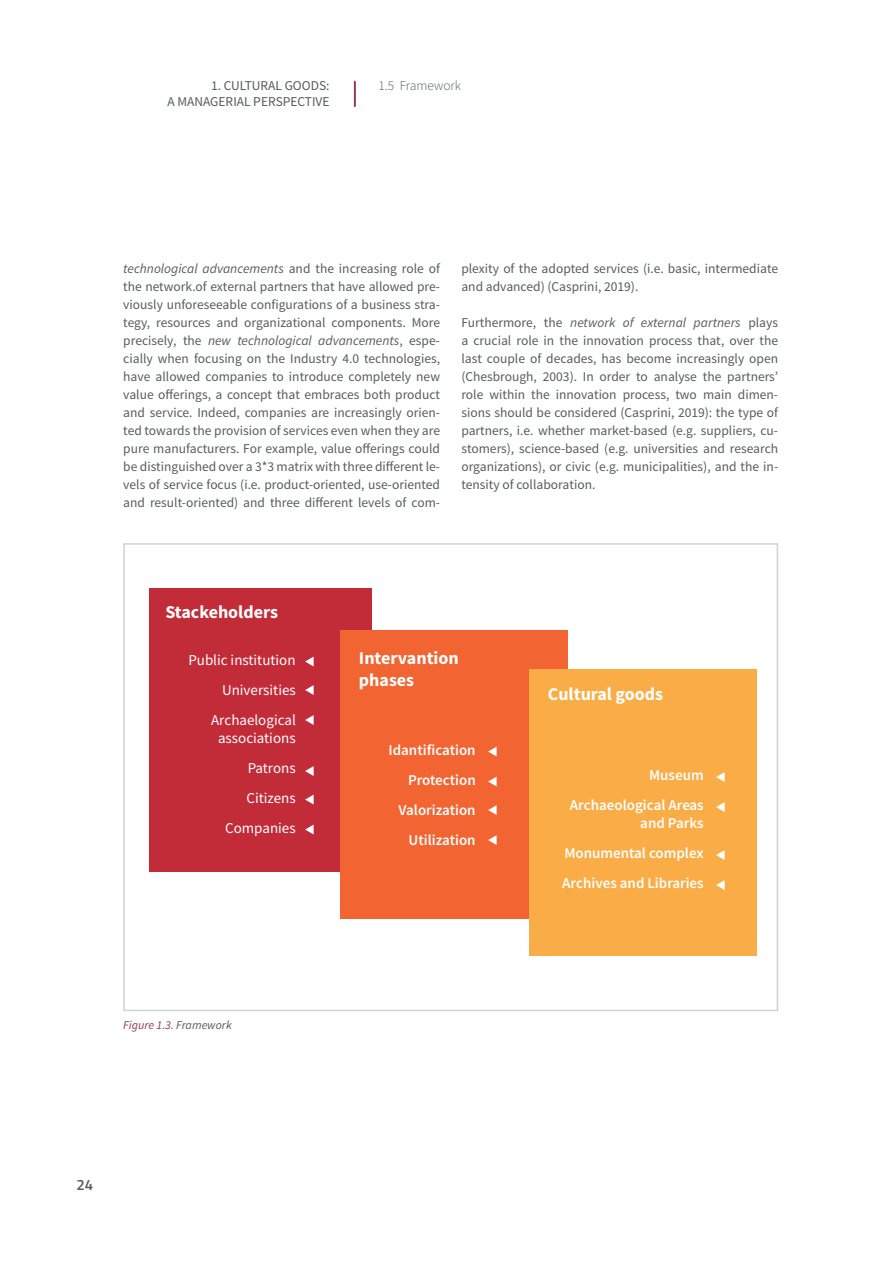
<style>
.page{position:relative;width:893px;height:1263px;background:#fff}
.page>*{position:absolute;margin:0;border:0;box-sizing:border-box;transform-origin:0 0}
.t1{font:700 18px/21.6px "Source Sans Pro";color:#fff}
.t2{font:600 15px/30px "Source Sans Pro";color:#fff;text-align:right}
.t3{font:15px/30px "Source Sans Pro";color:#fff;text-align:right}
.t4{font:600 15px "Titillium Web";color:#545d5a}
.t5{font:13.5px/18px "Source Sans Pro";color:#545d5a;text-align:justify}
.t6{font:300 13.5px "Source Sans Pro";color:#545d5a}
.t7{font:italic 12px "Source Sans Pro";color:#903e4d}
.s1{font-style:italic}
.s2{color:#545d5a}
</style>
<div class="page">
<svg style="left:354px;top:81px;width:1px;height:26px"></svg>
<div style="left:149px;top:588px;width:223px;height:284px;background:#c22c38"></div>
<div style="left:341px;top:630px;width:227px;height:288px;background:#f26431"></div>
<div style="left:530px;top:669px;width:227px;height:287px;background:#faad46"></div>
<svg style="left:716px;top:772px;width:9px;height:10px"></svg>
<svg style="left:716px;top:802px;width:9px;height:10px"></svg>
<svg style="left:716px;top:850px;width:9px;height:10px"></svg>
<svg style="left:716px;top:880px;width:9px;height:10px"></svg>
<svg style="left:488px;top:747px;width:9px;height:9px"></svg>
<svg style="left:488px;top:777px;width:9px;height:9px"></svg>
<svg style="left:488px;top:805px;width:9px;height:10px"></svg>
<svg style="left:488px;top:835px;width:9px;height:10px"></svg>
<svg style="left:305px;top:766px;width:9px;height:10px"></svg>
<svg style="left:305px;top:795px;width:9px;height:9px"></svg>
<svg style="left:305px;top:825px;width:9px;height:9px"></svg>
<svg style="left:305px;top:657px;width:9px;height:9px"></svg>
<svg style="left:305px;top:685px;width:9px;height:10px"></svg>
<svg style="left:305px;top:715px;width:9px;height:10px"></svg>
<div style="left:123px;top:543px;width:655px;height:468px;border:2px solid #d1d2d4"></div>
<p class="t5" style="left:167px;top:77px;width:164px;line-height:16.5px;text-align:right">1. CULTURAL GOODS:<br>A MANAGERIAL PERSPECTIVE</p>
<p class="t6" style="left:378px;top:77px;width:84px">1.5 Framework</p>
<p class="t5" style="left:123px;top:260px;width:318px"><span class="s1">technological advancements</span> and the increasing role of the network.of external partners that have allowed pre&shy;viously unforeseeable configurations of a business stra&shy;tegy, resources and organizational components. More precisely, the <span class="s1">new technological advancements</span>, espe&shy;cially when focusing on the Industry 4.0 technologies, have allowed companies to introduce completely new value offerings, a concept that embraces both product and service. Indeed, companies are increasingly orien&shy;ted towards the provision of services even when they are pure manufacturers. For example, value offerings could be distinguished over a 3*3 matrix with three different le&shy;vels of service focus (i.e. product-oriented, use-oriented and result-oriented) and three different levels of com-</p>
<p class="t5" style="left:461px;top:260px;width:318px">plexity of the adopted services (i.e. basic, intermediate and advanced) (Casprini, 2019).</p>
<p class="t5" style="left:461px;top:314px;width:318px">Furthermore, the <span class="s1">network of external partners</span> plays a crucial role in the innovation process that, over the last couple of decades, has become increasingly open (Chesbrough, 2003). In order to analyse the partners’ role within the innovation process, two main dimen&shy;sions should be considered (Casprini, 2019): the type of partners, i.e. whether market-based (e.g. suppliers, cu&shy;stomers), science-based (e.g. universities and research organizations), or civic (e.g. municipalities), and the in&shy;tensity of collaboration.</p>
<h1 class="t1" style="left:165px;top:602px;width:114px">Stackeholders</h1>
<h1 class="t1" style="left:359px;top:649px;width:101px">Intervantion phases</h1>
<p class="t3" style="left:188px;top:646px;width:109px">Public institution<br>Universities<br>Archaelogical</p>
<p class="t3" style="left:218px;top:724px;width:79px">associations<br>Patrons<br>Citizens<br>Companies</p>
<p class="t2" style="left:388px;top:736px;width:89px">Idantification<br>Protection<br>Valorization<br>Utilization</p>
<p class="t7" style="left:123px;top:1018px;width:110px">Figure 1.3. <span class="s2">Framework</span></p>
<h1 class="t1" style="left:548px;top:685px;width:117px">Cultural goods</h1>
<p class="t2" style="left:570px;top:762px;width:135px">Museum<br>Archaeological Areas</p>
<p class="t2" style="left:562px;top:810px;width:143px;text-align:justify;text-indent:78px">and Parks Monumental complex Archives and Libraries</p>
<p class="t4" style="left:77px;top:1174px;width:18px">24</p>
</div>
